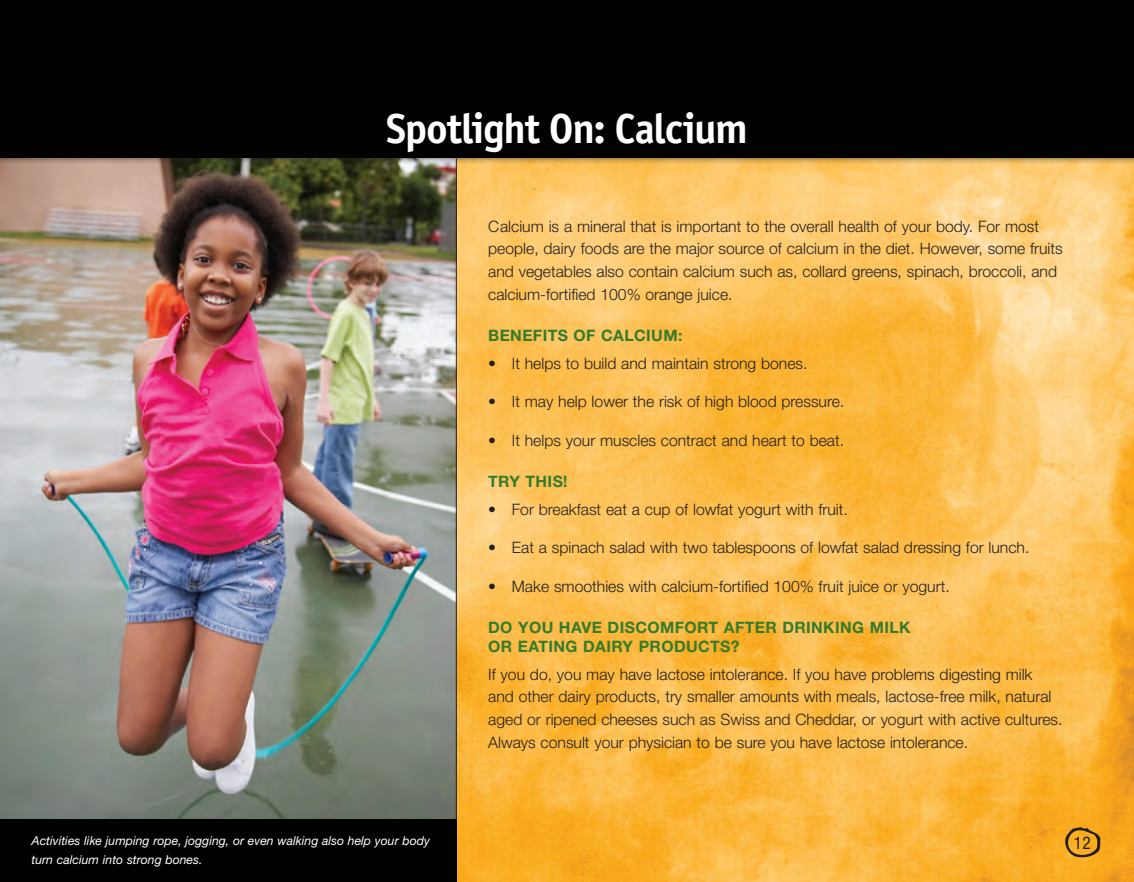
<style>
.page{position:relative;width:1134px;height:882px;background:#fff}
.page>*{position:absolute;margin:0;border:0;box-sizing:border-box;transform-origin:0 0}
.t1{font:42px "Officina Sans Bold A";letter-spacing:-.03em;color:#fff}
.t2{font:condensed 17.5px "Helvetica Neue LT Std";color:#231f20}
.t3{font:300 15.75px/22.8px "Helvetica Neue LT Std";color:#231f20}
.t4{font:700 15.75px/19.2px "Helvetica Neue LT Std";letter-spacing:.025em;color:#357b2b}
.t5{font:italic 12.25px/19.2px "Helvetica Neue LT Std";color:#fff}
</style>
<div class="page">
<img style="left:457px;top:165px;width:677px;height:717px">
<img style="left:0;top:165px;width:457px;height:717px">
<div style="left:0;top:0;width:1134px;height:165px;background:#231f20;opacity:.75"></div>
<div style="left:0;top:0;width:1134px;height:158px;background:#010101"></div>
<div style="left:0;top:819px;width:456px;height:63px;background:#010101"></div>
<svg style="left:1065px;top:827px;width:35px;height:30px"></svg>
<h2 class="t1" style="left:386px;top:103px;width:363px">Spotlight On: Calcium</h2>
<p class="t3" style="left:488px;top:214px;width:576px">Calcium is a mineral that is important to the overall health of your body. For most people, dairy foods are the major source of calcium in the diet. However, some fruits and vegetables also contain calcium such as, collard greens, spinach, broccoli, and calcium-fortified 100% orange juice.</p>
<h3 class="t4" style="left:488px;top:326px;width:196px">BENEFITS OF CALCIUM:</h3>
<p class="t3" style="left:488px;top:351px;width:321px">• It helps to build and maintain strong bones.</p>
<p class="t3" style="left:488px;top:390px;width:358px">• It may help lower the risk of high blood pressure.</p>
<p class="t3" style="left:488px;top:428px;width:357px">• It helps your muscles contract and heart to beat.</p>
<h3 class="t4" style="left:488px;top:471px;width:81px">TRY THIS!</h3>
<p class="t3" style="left:488px;top:497px;width:361px">• For breakfast eat a cup of lowfat yogurt with fruit.</p>
<p class="t3" style="left:488px;top:536px;width:543px">• Eat a spinach salad with two tablespoons of lowfat salad dressing for lunch.</p>
<p class="t3" style="left:488px;top:574px;width:463px">• Make smoothies with calcium-fortified 100% fruit juice or yogurt.</p>
<h3 class="t4" style="left:488px;top:617px;width:424px">DO YOU HAVE DISCOMFORT AFTER DRINKING MILK<br>OR EATING DAIRY PRODUCTS?</h3>
<p class="t3" style="left:488px;top:662px;width:576px">If you do, you may have lactose intolerance. If you have problems digesting milk<br>and other dairy products, try smaller amounts with meals, lactose-free milk, natural aged or ripened cheeses such as Swiss and Cheddar, or yogurt with active cultures.<br>Always consult your physician to be sure you have lactose intolerance.</p>
<p class="t5" style="left:32px;top:831px;width:400px">Activities like jumping rope, jogging, or even walking also help your body turn calcium into strong bones.</p>
<p class="t2" style="left:1074px;top:833px;width:18px">12</p>
</div>
